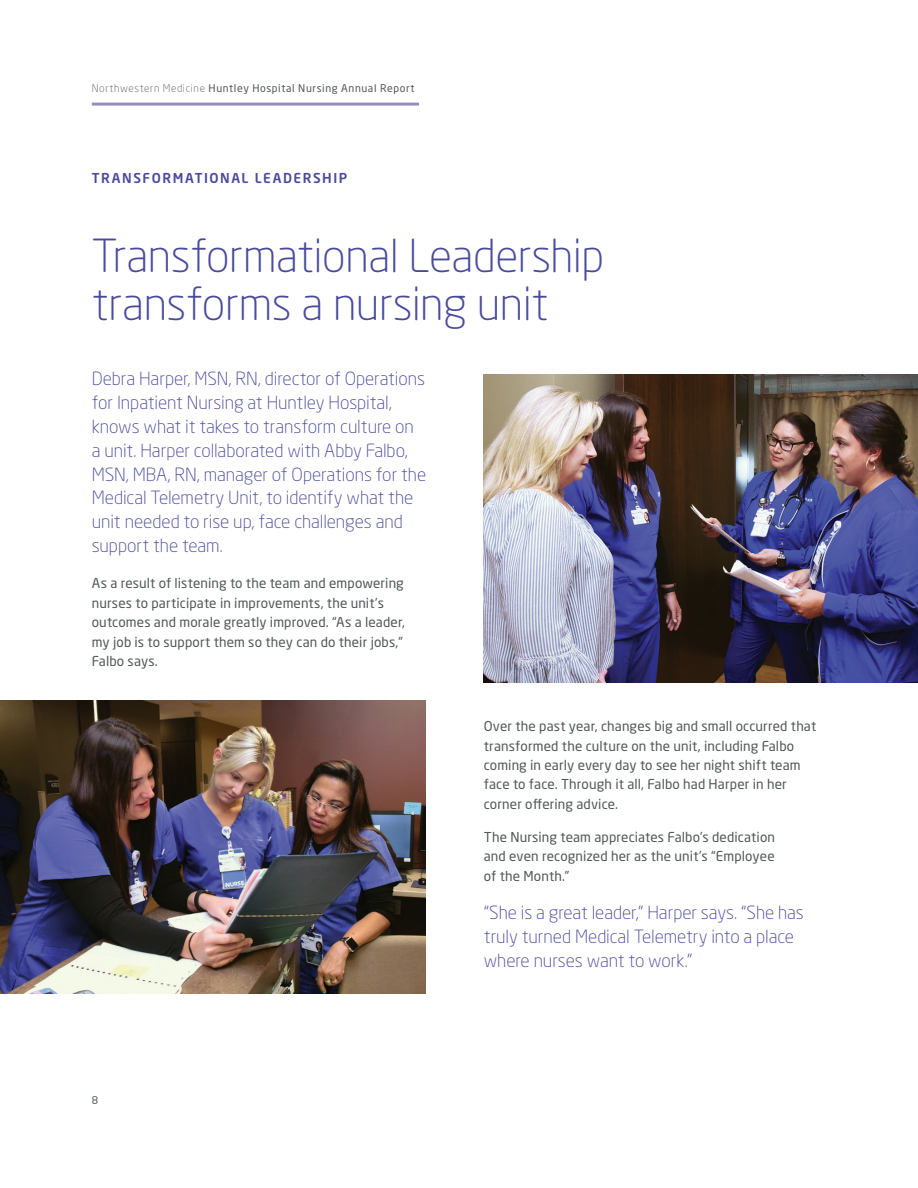
<style>
.page{position:relative;width:918px;height:1188px;background:#fff}
.page>*{position:absolute;margin:0;border:0;box-sizing:border-box;transform-origin:0 0}
.t1{font:300 45px/48px "Neo Sans Pro";letter-spacing:-.01em;color:#494a9b}
.t2{font:300 18px/24px "Neo Sans Pro";letter-spacing:-.005em;color:#494a9b}
.t3{font:13.5px/19.5px "Neo Sans Pro";letter-spacing:.01em;color:#535759}
.t4{font:500 13.5px "Neo Sans Pro";letter-spacing:.11em;color:#494a9b}
.t5{font:10.5px "Neo Sans Pro";letter-spacing:.06em;color:#535759}
.s1{font-weight:300}
</style>
<div class="page">
<hr style="left:92px;top:103px;width:327px;height:3px;background:#938fc3">
<img style="left:484px;top:374px;width:434px;height:309px">
<img style="left:0;top:701px;width:425px;height:293px">
<p class="t5" style="left:92px;top:82px;width:324px"><span class="s1">Northwestern Medicine</span> Huntley Hospital Nursing Annual Report</p>
<p class="t4" style="left:92px;top:170px;width:257px">TRANSFORMATIONAL LEADERSHIP</p>
<h1 class="t1" style="left:92px;top:231px;width:514px">Transformational Leadership transforms a nursing unit</h1>
<p class="t2" style="left:92px;top:366px;width:336px">Debra Harper, MSN, RN, director of Operations for Inpatient Nursing at Huntley Hospital, knows what it takes to transform culture on a unit. Harper collaborated with Abby Falbo, MSN, MBA, RN, manager of Operations for the Medical Telemetry Unit, to identify what the unit needed to rise up, face challenges and support the team.</p>
<p class="t3" style="left:92px;top:573px;width:315px">As a result of listening to the team and empowering nurses to participate in improvements, the unit’s outcomes and morale greatly improved. “As a leader, my job is to support them so they can do their jobs,” Falbo says.</p>
<p class="t5" style="left:92px;top:1094px;width:8px">8</p>
<p class="t3" style="left:484px;top:716px;width:334px">Over the past year, changes big and small occurred that transformed the culture on the unit, including Falbo coming in early every day to see her night shift team face to face. Through it all, Falbo had Harper in her corner offering advice.</p>
<p class="t3" style="left:484px;top:827px;width:293px;text-align:justify">The Nursing team appreciates Falbo’s dedication and even recognized her as the unit’s “Employee of the Month.”</p>
<h2 class="t2" style="left:484px;top:900px;width:322px">“She is a great leader,” Harper says. “She has truly turned Medical Telemetry into a place where nurses want to work.”</h2>
</div>
